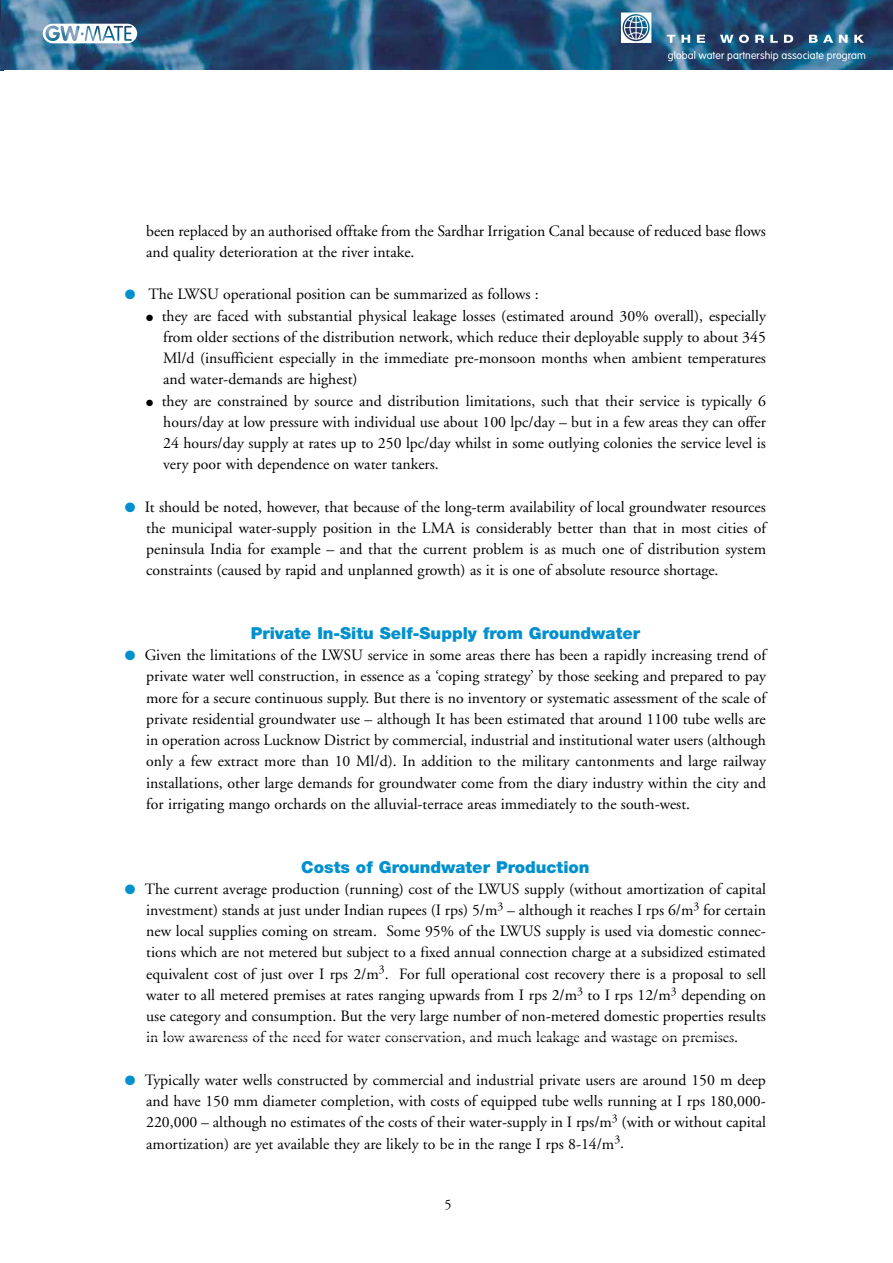
<style>
.page{position:relative;width:893px;height:1263px;background:#fff}
.page>*{position:absolute;margin:0;border:0;box-sizing:border-box;transform-origin:0 0}
.t1{font:900 16.5px "Helvetica Neue";color:#0090ce}
.t2{font:15.75px/21.3px "Adobe Garamond";color:#000;text-align:justify}
.t3{font:14.25px "Adobe Garamond";color:#000}
.t4{font:300 10.5px "VAG Rounded";letter-spacing:.01em;color:#fff}
.s1{color:#0090ce}
</style>
<div class="page">
<img style="left:0;top:0;width:1px;height:70px">
<img style="left:1px;top:0;width:892px;height:70px">
<svg style="left:621px;top:12px;width:30px;height:31px"></svg>
<svg style="left:667px;top:35px;width:8px;height:8px"></svg>
<svg style="left:681px;top:35px;width:9px;height:8px"></svg>
<svg style="left:697px;top:35px;width:8px;height:8px"></svg>
<svg style="left:720px;top:35px;width:13px;height:8px"></svg>
<svg style="left:739px;top:35px;width:10px;height:8px"></svg>
<svg style="left:755px;top:35px;width:9px;height:8px"></svg>
<svg style="left:770px;top:35px;width:8px;height:8px"></svg>
<svg style="left:784px;top:35px;width:9px;height:8px"></svg>
<svg style="left:809px;top:35px;width:24px;height:8px"></svg>
<svg style="left:839px;top:35px;width:9px;height:8px"></svg>
<svg style="left:854px;top:35px;width:10px;height:8px"></svg>
<svg style="left:43px;top:24px;width:94px;height:19px"></svg>
<p class="t4" style="left:668px;top:49px;width:199px">global water partnership associate program</p>
<p class="t2" style="left:146px;top:220px;width:621px">been replaced by an authorised offtake from the Sardhar Irrigation Canal because of reduced base flows and quality deterioration at the river intake.</p>
<p class="t2" style="left:125px;top:284px;width:415px"><span class="s1">●</span> The LWSU operational position can be summarized as follows :</p>
<p class="t2" style="left:163px;top:305px;width:604px;text-indent:-17px">● they are faced with substantial physical leakage losses (estimated around 30% overall), especially from older sections of the distribution network, which reduce their deployable supply to about 345<br>Ml/d (insufficient especially in the immediate pre-monsoon months when ambient temperatures and water-demands are highest)</p>
<p class="t2" style="left:163px;top:390px;width:604px;text-indent:-17px">● they are constrained by source and distribution limitations, such that their service is typically 6 hours/day at low pressure with individual use about 100 lpc/day – but in a few areas they can offer 24 hours/day supply at rates up to 250 lpc/day whilst in some outlying colonies the service level is very poor with dependence on water tankers.</p>
<p class="t2" style="left:146px;top:496px;width:621px;text-indent:-21px"><span class="s1">●</span> It should be noted, however, that because of the long-term availability of local groundwater resources the municipal water-supply position in the LMA is considerably better than that in most cities of peninsula India for example – and that the current problem is as much one of distribution system constraints (caused by rapid and unplanned growth) as it is one of absolute resource shortage.</p>
<p class="t1" style="left:251px;top:623px;width:391px">Private In-Situ Self-Supply from Groundwater</p>
<p class="t2" style="left:146px;top:645px;width:621px;text-indent:-21px"><span class="s1">●</span> Given the limitations of the LWSU service in some areas there has been a rapidly increasing trend of private water well construction, in essence as a ‘coping strategy’ by those seeking and prepared to pay more for a secure continuous supply. But there is no inventory or systematic assessment of the scale of private residential groundwater use – although It has been estimated that around 1100 tube wells are in operation across Lucknow District by commercial, industrial and institutional water users (although only a few extract more than 10 Ml/d). In addition to the military cantonments and large railway installations, other large demands for groundwater come from the diary industry within the city and for irrigating mango orchards on the alluvial-terrace areas immediately to the south-west.</p>
<p class="t1" style="left:301px;top:857px;width:290px">Costs of Groundwater Production</p>
<p class="t2" style="left:146px;top:878px;width:621px;text-indent:-21px"><span class="s1">●</span> The current average production (running) cost of the LWUS supply (without amortization of capital investment) stands at just under Indian rupees (I rps) 5/m<sup>3</sup> – although it reaches I rps 6/m<sup>3</sup> for certain new local supplies coming on stream. Some 95% of the LWUS supply is used via domestic connec&shy;tions which are not metered but subject to a fixed annual connection charge at a subsidized estimated equivalent cost of just over I rps 2/m<sup>3</sup>. For full operational cost recovery there is a proposal to sell water to all metered premises at rates ranging upwards from I rps 2/m<sup>3</sup> to I rps 12/m<sup>3</sup> depending on use category and consumption. But the very large number of non-metered domestic properties results in low awareness of the need for water conservation, and much leakage and wastage on premises.</p>
<p class="t2" style="left:146px;top:1069px;width:621px;text-indent:-21px"><span class="s1">●</span> Typically water wells constructed by commercial and industrial private users are around 150 m deep and have 150 mm diameter completion, with costs of equipped tube wells running at I rps 180,000- 220,000 – although no estimates of the costs of their water-supply in I rps/m<sup>3</sup> (with or without capital amortization) are yet available they are likely to be in the range I rps 8-14/m<sup>3</sup>.</p>
<p class="t3" style="left:444px;top:1197px;width:9px">5</p>
</div>
